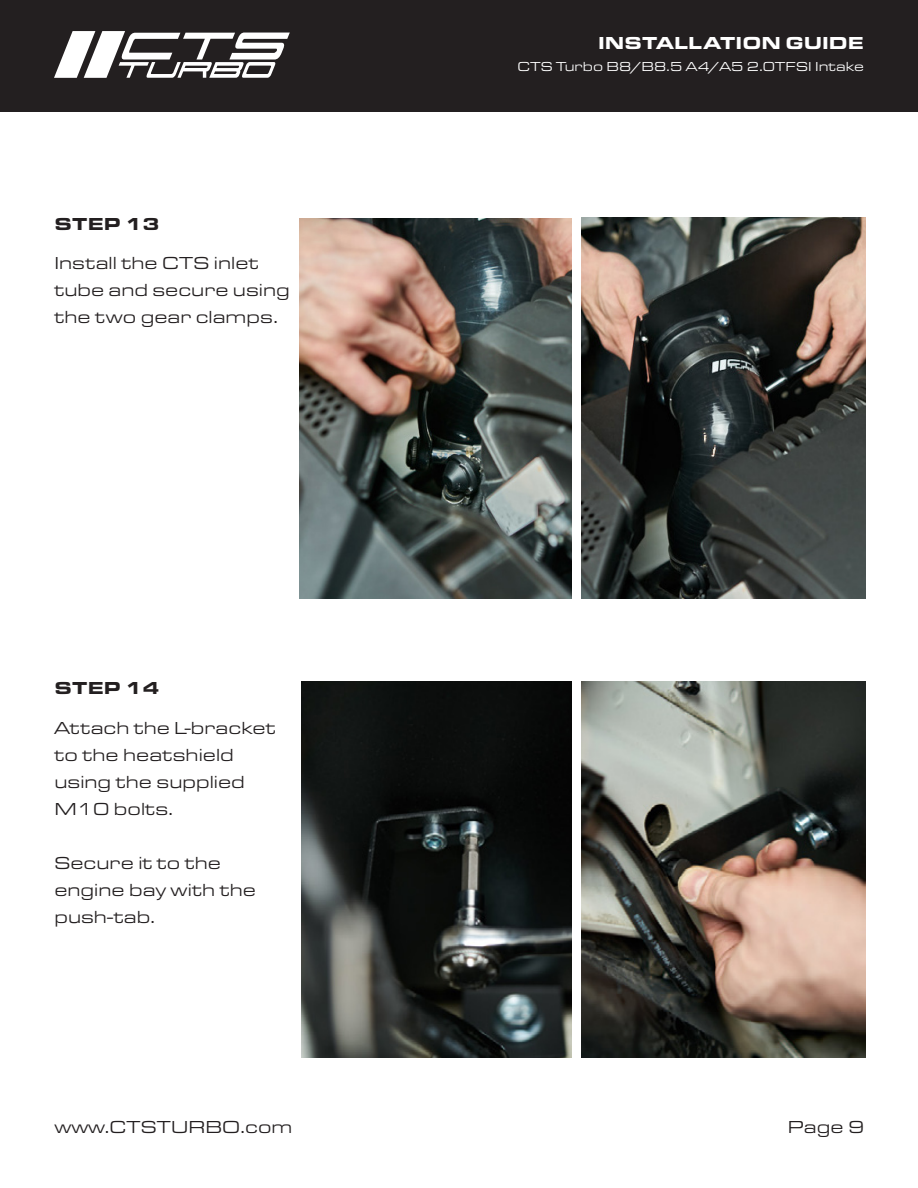
<style>
.page{position:relative;width:918px;height:1188px;background:#fff}
.page>*{position:absolute;margin:0;border:0;box-sizing:border-box;transform-origin:0 0}
.t1{font:18px/27px "Eurostile Ext";color:#231f20}
.t2{font:900 18px "Eurostile Ext";color:#fff}
.t3{font:900 18px "Eurostile Ext";letter-spacing:.005em;color:#231f20}
.t4{font:13.5px "Eurostile Ext";color:#fff}
</style>
<div class="page">
<div style="left:1px;top:0;width:917px;height:112px;background:#231f20"></div>
<svg style="left:54px;top:31px;width:236px;height:47px"></svg>
<img style="left:582px;top:218px;width:283px;height:380px">
<img style="left:300px;top:218px;width:272px;height:380px">
<img style="left:582px;top:682px;width:283px;height:376px">
<img style="left:302px;top:682px;width:270px;height:376px">
<p class="t2" style="left:598px;top:29px;width:267px">INSTALLATION GUIDE</p>
<p class="t3" style="left:54px;top:211px;width:107px">STEP 13</p>
<p class="t1" style="left:54px;top:249px;width:237px">Install the CTS inlet tube and secure using the two gear clamps.</p>
<p class="t3" style="left:54px;top:674px;width:107px">STEP 14</p>
<p class="t1" style="left:54px;top:713px;width:223px">Attach the L-bracket to the heatshield using the supplied<br>M10 bolts.</p>
<p class="t1" style="left:54px;top:848px;width:203px">Secure it to the engine bay with the push-tab.</p>
<p class="t4" style="left:517px;top:58px;width:348px">CTS Turbo B8/B8.5 A4/A5 2.0TFSI Intake</p>
<p class="t1" style="left:54px;top:1113px;width:240px">www.CTSTURBO.com</p>
<p class="t1" style="left:788px;top:1113px;width:78px">Page 9</p>
</div>
